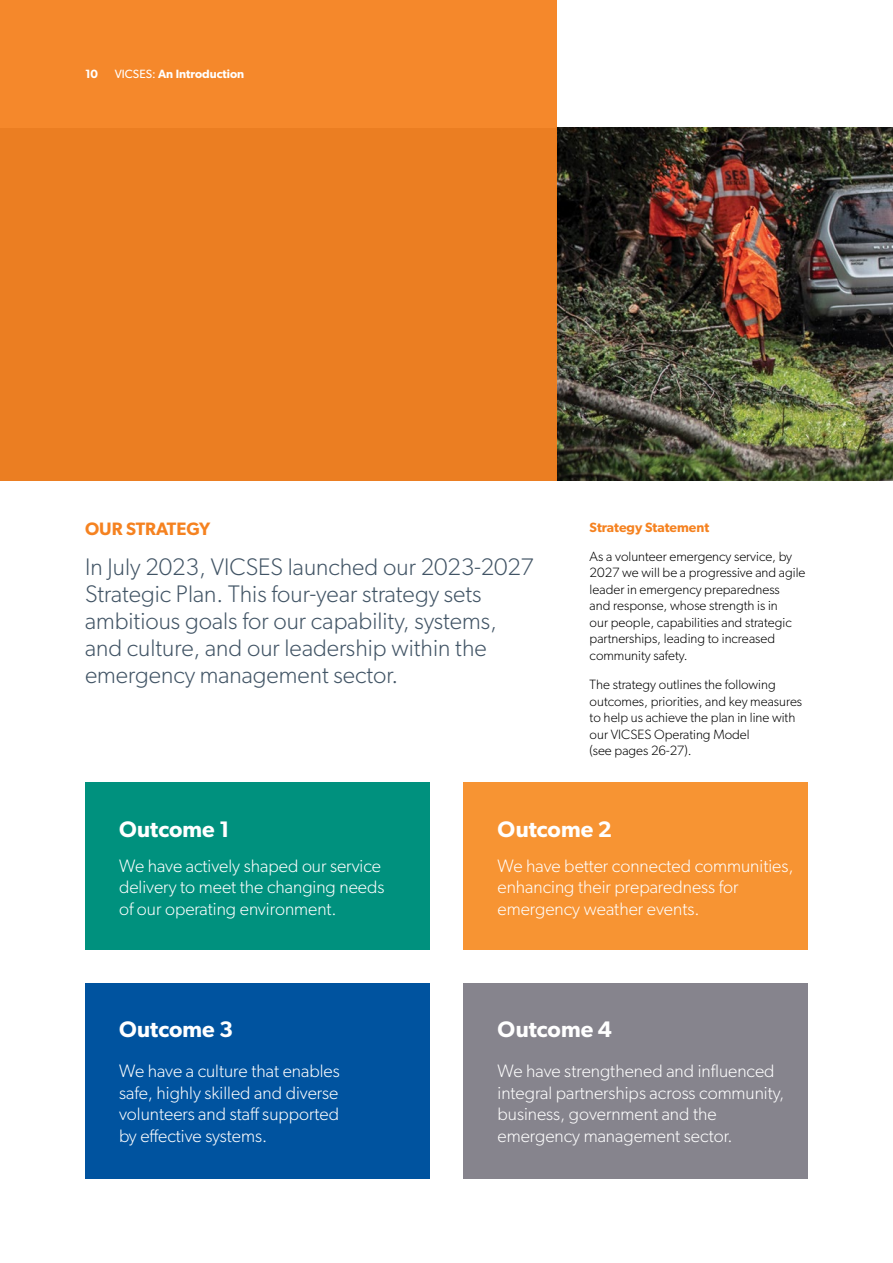
<style>
.page{position:relative;width:893px;height:1263px;background:#fff}
.page>*{position:absolute;margin:0;border:0;box-sizing:border-box;transform-origin:0 0}
.intro{font:300 24px/27px "Gibson";color:#415465}
.t1{font:600 22.5px "Gibson";color:#fff}
.t2{font:300 18px/21.6px "Gibson";color:#fff}
.t3{font:600 18px "Gibson";color:#f58220}
.t4{font:300 13.5px/16.5px "Gibson";color:#000}
.t5{font:600 13.5px "Gibson";color:#f58220}
.t6{font:600 12px "Gibson";color:#fff}
.s1{font-weight:400}
</style>
<div class="page">
<img style="left:556px;top:128px;width:337px;height:352px">
<div style="left:85px;top:782px;width:344px;height:168px;background:#00917e"></div>
<div style="left:85px;top:983px;width:344px;height:195px;background:#00539f"></div>
<div style="left:463px;top:782px;width:345px;height:168px;background:#f79433"></div>
<div style="left:463px;top:983px;width:345px;height:195px;background:#86848d"></div>
<div style="left:0;top:0;width:556px;height:480px;background:#eb7e22"></div>
<p class="t6" style="left:85px;top:66px;width:15px">10</p>
<p class="t6" style="left:115px;top:66px;width:131px"><span class="s1">VICSES:</span> An Introduction</p>
<h2 class="t3" style="left:85px;top:518px;width:127px">OUR STRATEGY</h2>
<p class="intro" style="left:85px;top:553px;width:450px">In July 2023, VICSES launched our 2023-2027<br>Strategic Plan. This four-year strategy sets ambitious goals for our capability, systems, and culture, and our leadership within the emergency management sector.</p>
<h3 class="t5" style="left:590px;top:519px;width:121px">Strategy Statement</h3>
<p class="t4" style="left:590px;top:548px;width:217px">As a volunteer emergency service, by 2027 we will be a progressive and agile leader in emergency preparedness<br>and response, whose strength is in<br>our people, capabilities and strategic partnerships, leading to increased community safety.</p>
<p class="t4" style="left:590px;top:676px;width:214px">The strategy outlines the following outcomes, priorities, and key measures to help us achieve the plan in line with our VICSES Operating Model<br>(see pages 26-27).</p>
<p class="t1" style="left:119px;top:816px;width:112px">Outcome 1</p>
<p class="t1" style="left:497px;top:816px;width:116px">Outcome 2</p>
<p class="t2" style="left:119px;top:855px;width:267px">We have actively shaped our service delivery to meet the changing needs of our operating environment.</p>
<p class="t2" style="left:497px;top:855px;width:297px">We have better connected communities, enhancing their preparedness for emergency weather events.</p>
<p class="t1" style="left:119px;top:1016px;width:116px">Outcome 3</p>
<p class="t1" style="left:497px;top:1016px;width:116px">Outcome 4</p>
<p class="t2" style="left:119px;top:1060px;width:222px;text-align:justify">We have a culture that enables safe, highly skilled and diverse volunteers and staff supported by effective systems.</p>
<p class="t2" style="left:497px;top:1060px;width:288px">We have strengthened and influenced integral partnerships across community, business, government and the emergency management sector.</p>
</div>
